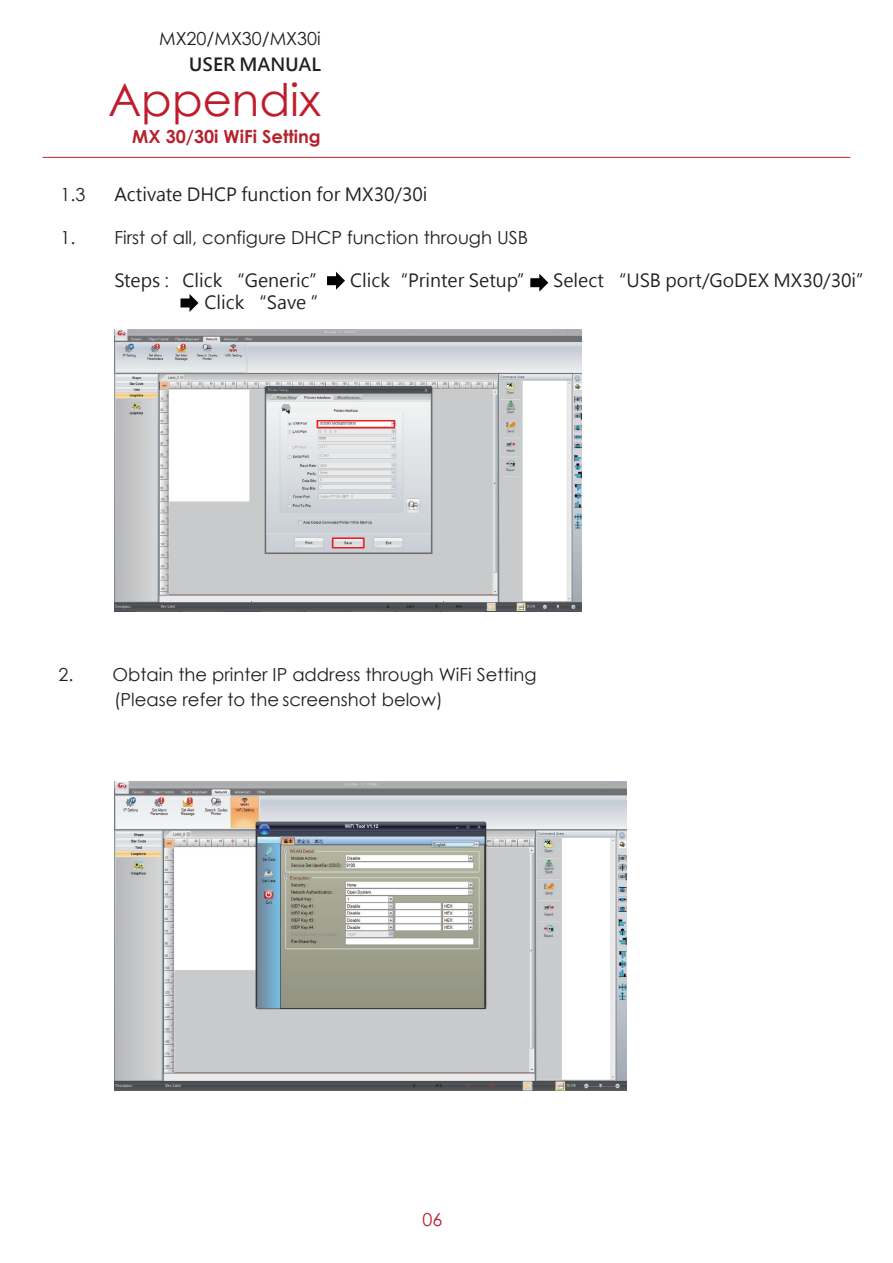
<style>
.page{position:relative;width:893px;height:1263px;background:#fff}
.page>*{position:absolute;margin:0;border:0;box-sizing:border-box;transform-origin:0 0}
.t1{font:45px "Century Gothic";color:#be1d2c}
.t2{font:18px/24.9px "Century Gothic";color:#231f20}
.t3{font:18px "Microsoft Jheng Hei";color:#231f20}
.t4{font:700 18px "Century Gothic";color:#b4232e}
.t5{font:700 18px "Microsoft Jheng Hei";color:#231f20}
.t6{font:18px "Century Gothic";color:#b4232e}
</style>
<div class="page">
<img style="left:114px;top:329px;width:467px;height:283px">
<div style="left:317px;top:420px;width:78px;height:8px;border:2px solid #ee1d23"></div>
<div style="left:332px;top:537px;width:33px;height:11px;border:2px solid #ee1d23"></div>
<img style="left:114px;top:782px;width:513px;height:309px">
<hr style="left:43px;top:157px;width:807px;height:1px;background:#b4232e">
<svg style="left:327px;top:272px;width:18px;height:18px"></svg>
<svg style="left:530px;top:274px;width:18px;height:18px"></svg>
<svg style="left:181px;top:294px;width:18px;height:18px"></svg>
<p class="t2" style="left:159px;top:26px;width:163px">MX20/MX30/MX30i</p>
<p class="t5" style="left:189px;top:53px;width:133px">USER MANUAL</p>
<h1 class="t1" style="left:108px;top:68px;width:214px">Appendix</h1>
<p class="t4" style="left:132px;top:123px;width:190px">MX 30/30i WiFi Setting</p>
<p class="t2" style="left:61px;top:181px;width:26px">1.3</p>
<p class="t3" style="left:115px;top:183px;width:315px">Activate DHCP function for MX30/30i</p>
<p class="t2" style="left:61px;top:225px;width:469px">1. First of all, configure DHCP function through USB</p>
<p class="t3" style="left:115px;top:269px;width:215px">Steps : Click “Generic”</p>
<p class="t3" style="left:350px;top:269px;width:526px">Click“Printer Setup” Select “USB port/GoDEX MX30/30i”</p>
<p class="t3" style="left:205px;top:291px;width:126px">Click “Save ”</p>
<p class="t2" style="left:114px;top:662px;width:424px;text-indent:-55px">2. Obtain the printer IP address through WiFi Setting (Please refer to the screenshot below)</p>
<p class="t6" style="left:423px;top:1206px;width:21px">06</p>
</div>
